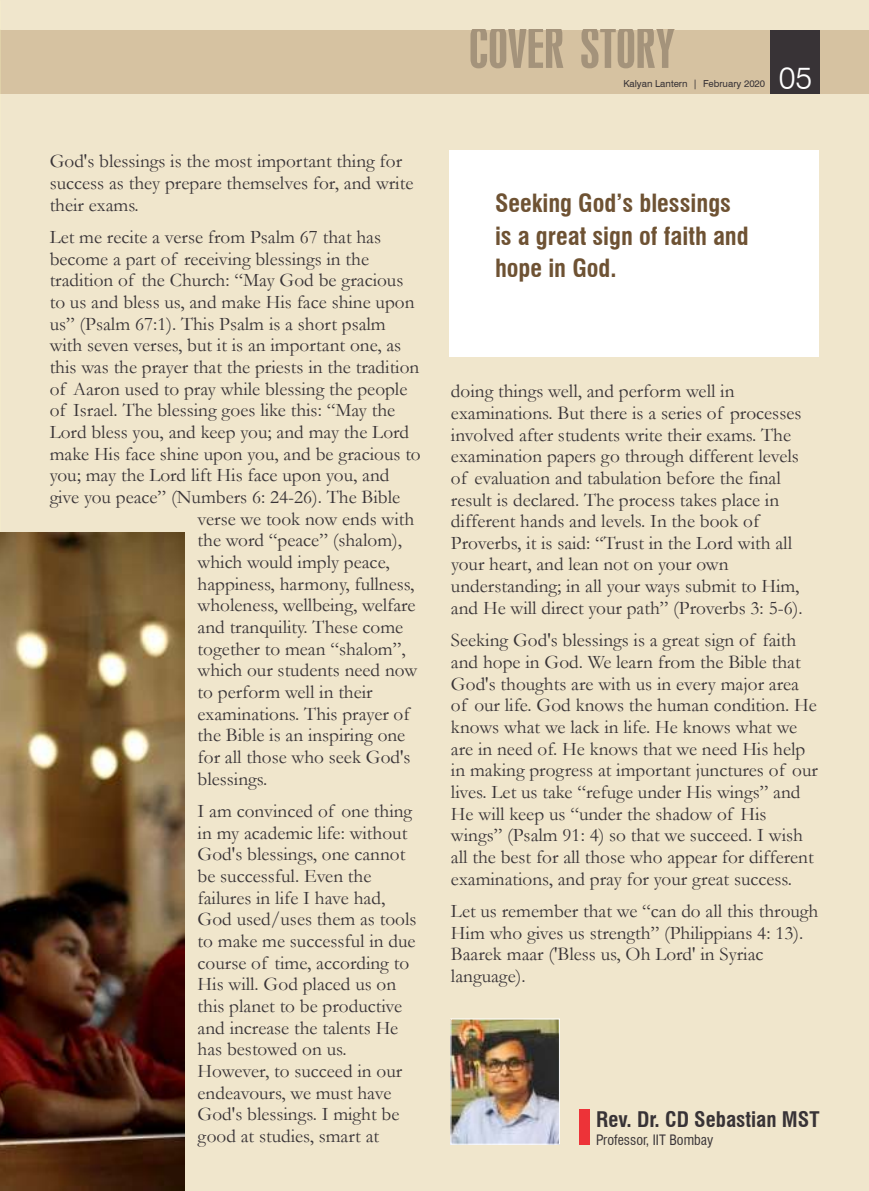
<style>
.page{position:relative;width:869px;height:1191px;background:#fff}
.page>*{position:absolute;margin:0;border:0;box-sizing:border-box;transform-origin:0 0}
.t1{font:52.5px "Swiss 924 BT";color:#a4937b}
.t2{font:300 31.5px "Swiss 721 BT";color:#fff}
.t3{font:700 24.5px/32.4px "Swis 721 Cn BT";color:#6e5233}
.t4{font:700 21px "Swis 721 Cn BT";color:#383336}
.t5{font:19.25px/21.7px "Garamond";color:#383336}
.t6{font:14px "Swis 721 Cn BT";color:#383336}
.t7{font:9.62px "Swis 721 BT";color:#383336}
</style>
<div class="page">
<div style="left:0;top:0;width:868px;height:1191px;background:#f0e6cc"></div>
<div style="left:0;top:30px;width:868px;height:63px;background:#d6c2a1"></div>
<div style="left:769px;top:30px;width:49px;height:63px;background:#383336"></div>
<div style="left:449px;top:151px;width:369px;height:206px;background:#fff"></div>
<div style="left:578px;top:1109px;width:11px;height:36px;background:#ed3338"></div>
<img style="left:452px;top:1020px;width:105px;height:122px">
<div style="left:450px;top:1018px;width:109px;height:126px;border:1px solid #fff"></div>
<img style="left:0;top:533px;width:185px;height:658px">
<p class="t5" style="left:50px;top:150px;width:365px">God's blessings is the most important thing for success as they prepare themselves for, and write their exams.</p>
<p class="t5" style="left:50px;top:226px;width:333px">Let me recite a verse from Psalm 67 that has</p>
<p class="t5" style="left:50px;top:247px;width:321px">become a part of receiving blessings in the</p>
<p class="t5" style="left:50px;top:269px;width:355px">tradition of the Church: “May God be gracious</p>
<p class="t5" style="left:50px;top:291px;width:366px">to us and bless us, and make His face shine upon</p>
<p class="t5" style="left:50px;top:312px;width:337px">us” (Psalm 67:1). This Psalm is a short psalm</p>
<p class="t5" style="left:50px;top:334px;width:353px">with seven verses, but it is an important one, as</p>
<p class="t5" style="left:50px;top:355px;width:371px">this was the prayer that the priests in the tradition</p>
<p class="t5" style="left:50px;top:377px;width:359px">of Aaron used to pray while blessing the people</p>
<p class="t5" style="left:50px;top:399px;width:347px">of Israel. The blessing goes like this: “May the</p>
<p class="t5" style="left:50px;top:420px;width:361px">Lord bless you, and keep you; and may the Lord</p>
<p class="t5" style="left:50px;top:442px;width:372px">make His face shine upon you, and be gracious to</p>
<p class="t5" style="left:50px;top:464px;width:341px">you; may the Lord lift His face upon you, and</p>
<p class="t5" style="left:50px;top:485px;width:352px">give you peace” (Numbers 6: 24-26). The Bible</p>
<p class="t5" style="left:197px;top:507px;width:218px">verse we took now ends with</p>
<p class="t5" style="left:197px;top:529px;width:206px">the word “peace” (shalom),</p>
<p class="t5" style="left:197px;top:550px;width:193px">which would imply peace,</p>
<p class="t5" style="left:197px;top:572px;width:218px">happiness, harmony, fullness,</p>
<p class="t5" style="left:197px;top:594px;width:219px">wholeness, wellbeing, welfare</p>
<p class="t5" style="left:197px;top:615px;width:207px">and tranquility. These come</p>
<p class="t5" style="left:197px;top:637px;width:209px">together to mean “shalom”,</p>
<p class="t5" style="left:197px;top:659px;width:221px">which our students need now</p>
<p class="t5" style="left:197px;top:680px;width:176px">to perform well in their</p>
<p class="t5" style="left:197px;top:702px;width:213px">examinations. This prayer of</p>
<p class="t5" style="left:197px;top:724px;width:209px">the Bible is an inspiring one</p>
<p class="t5" style="left:197px;top:745px;width:214px">for all those who seek God's</p>
<p class="t5" style="left:197px;top:767px;width:71px">blessings.</p>
<p class="t5" style="left:197px;top:799px;width:220px">I am convinced of one thing in my academic life: without<br>God's blessings, one cannot be successful. Even the failures in life I have had,<br>God used/uses them as tools to make me successful in due course of time, according to<br>His will. God placed us on this planet to be productive and increase the talents He has bestowed on us.<br>However, to succeed in our endeavours, we must have<br>God's blessings. I might be good at studies, smart at</p>
<h1 class="t1" style="left:468px;top:16px;width:207px">COVER STORY</h1>
<p class="t7" style="left:623px;top:78px;width:143px">Kalyan Lantern | February 2020</p>
<h2 class="t2" style="left:778px;top:58px;width:35px">05</h2>
<p class="t3" style="left:495px;top:187px;width:255px">Seeking God’s blessings is a great sign of faith and hope in God.</p>
<p class="t5" style="left:451px;top:380px;width:353px">doing things well, and perform well in examinations. But there is a series of processes involved after students write their exams. The examination papers go through different levels of evaluation and tabulation before the final result is declared. The process takes place in different hands and levels. In the book of Proverbs, it is said: “Trust in the Lord with all your heart, and lean not on your own understanding; in all your ways submit to Him, and He will direct your path” (Proverbs 3: 5-6).</p>
<p class="t5" style="left:451px;top:629px;width:368px">Seeking God's blessings is a great sign of faith and hope in God. We learn from the Bible that God's thoughts are with us in every major area of our life. God knows the human condition. He knows what we lack in life. He knows what we are in need of. He knows that we need His help in making progress at important junctures of our lives. Let us take “refuge under His wings” and He will keep us “under the shadow of His wings” (Psalm 91: 4) so that we succeed. I wish all the best for all those who appear for different examinations, and pray for your great success.</p>
<p class="t5" style="left:451px;top:899px;width:369px">Let us remember that we “can do all this through Him who gives us strength” (Philippians 4: 13).<br>Baarek maar ('Bless us, Oh Lord' in Syriac language).</p>
<p class="t4" style="left:595px;top:1106px;width:225px">Rev. Dr. CD Sebastian MST</p>
<p class="t6" style="left:595px;top:1131px;width:119px">Professor, IIT Bombay</p>
</div>
